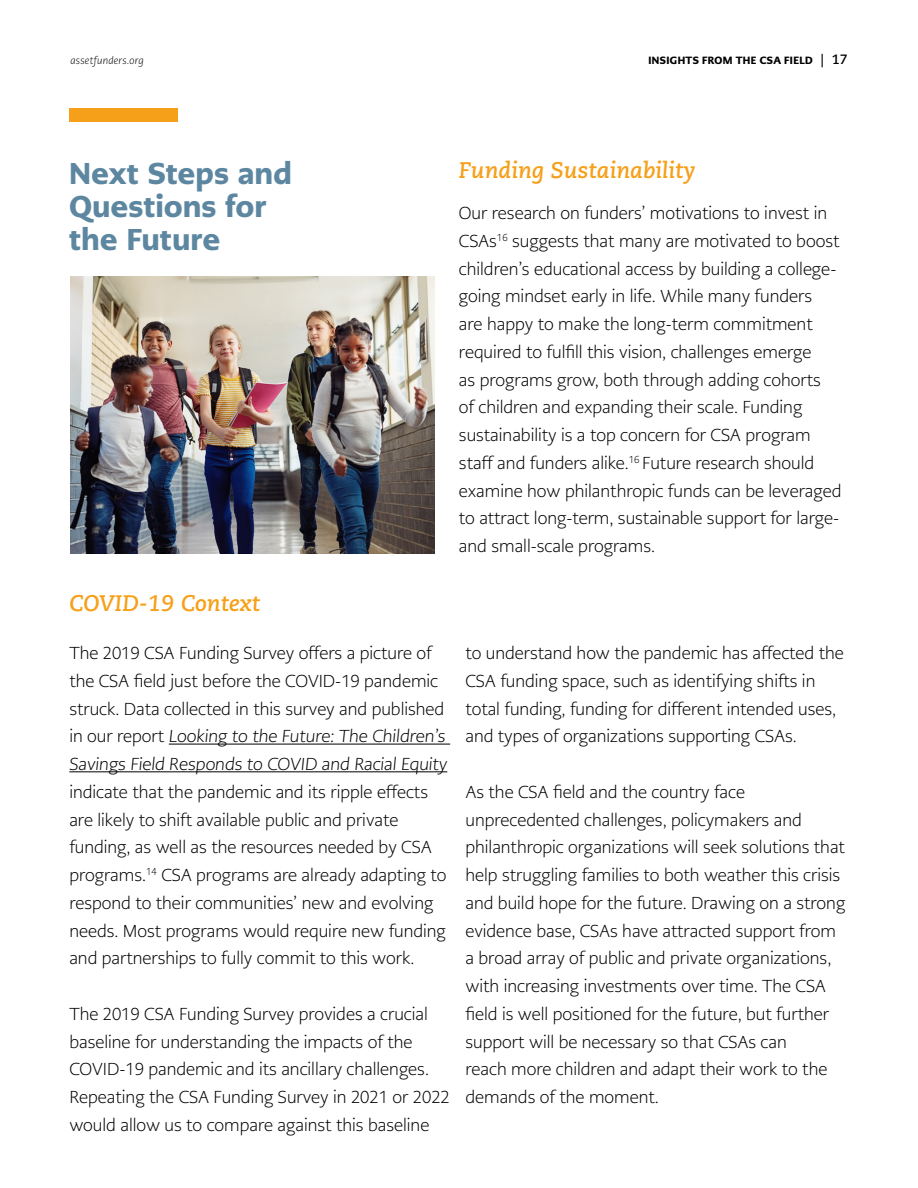
<style>
.page{position:relative;width:918px;height:1188px;background:#fff}
.page>*{position:absolute;margin:0;border:0;box-sizing:border-box;transform-origin:0 0}
.t1{font:900 30px/33px "PMN Caecilia Sans Head";letter-spacing:.02em;color:#5d87a1}
.t2{font:italic 700 22.5px "Caecilia";color:#f6a01a}
.t3{font:300 17.25px/27.8px "PMN Caecilia Sans Head";color:#000}
.t4{font:900 10.5px "PMN Caecilia Sans Head";letter-spacing:.035em;color:#000}
.t5{font:italic 300 10.5px "PMN Caecilia Sans Head";letter-spacing:.03em;color:#000}
.s1{font-family:"Caecilia";font-weight:700;font-size:13.5px}
.s2{font-style:italic}
</style>
<div class="page">
<hr style="left:169px;top:744px;width:281px;height:1px;background:#000">
<hr style="left:69px;top:771px;width:378px;height:1px;background:#000">
<div style="left:69px;top:108px;width:108px;height:14px;background:#f6a01a"></div>
<img style="left:70px;top:276px;width:364px;height:278px">
<p class="t5" style="left:70px;top:54px;width:75px">assetfunders.org</p>
<p class="t4" style="left:648px;top:53px;width:201px">INSIGHTS FROM THE CSA FIELD <span class="s1">| 17</span></p>
<h1 class="t1" style="left:69px;top:157px;width:224px">Next Steps and<br>Questions for the Future</h1>
<h2 class="t2" style="left:459px;top:157px;width:238px">Funding Sustainability</h2>
<p class="t3" style="left:459px;top:199px;width:384px">Our research on funders’ motivations to invest in CSAs<sup>16</sup> suggests that many are motivated to boost children’s educational access by building a college&shy;going mindset early in life. While many funders<br>are happy to make the long-term commitment required to fulfill this vision, challenges emerge<br>as programs grow, both through adding cohorts<br>of children and expanding their scale. Funding sustainability is a top concern for CSA program staff and funders alike.<sup>16</sup> Future research should examine how philanthropic funds can be leveraged to attract long-term, sustainable support for large&shy;and small-scale programs.</p>
<h2 class="t2" style="left:69px;top:590px;width:192px">COVID-19 Context</h2>
<p class="t3" style="left:69px;top:639px;width:379px">The 2019 CSA Funding Survey offers a picture of the CSA field just before the COVID-19 pandemic struck. Data collected in this survey and published in our report <span class="s2">Looking to the Future: The Children’s Savings Field Responds to COVID and Racial Equity</span></p>
<p class="t3" style="left:69px;top:778px;width:379px">indicate that the pandemic and its ripple effects are likely to shift available public and private funding, as well as the resources needed by CSA programs.<sup>14</sup> CSA programs are already adapting to respond to their communities’ new and evolving needs. Most programs would require new funding and partnerships to fully commit to this work.</p>
<p class="t3" style="left:69px;top:1000px;width:382px">The 2019 CSA Funding Survey provides a crucial baseline for understanding the impacts of the COVID-19 pandemic and its ancillary challenges.<br>Repeating the CSA Funding Survey in 2021 or 2022 would allow us to compare against this baseline</p>
<p class="t3" style="left:465px;top:639px;width:380px">to understand how the pandemic has affected the CSA funding space, such as identifying shifts in total funding, funding for different intended uses, and types of organizations supporting CSAs.</p>
<p class="t3" style="left:465px;top:778px;width:381px">As the CSA field and the country face unprecedented challenges, policymakers and philanthropic organizations will seek solutions that help struggling families to both weather this crisis and build hope for the future. Drawing on a strong evidence base, CSAs have attracted support from a broad array of public and private organizations, with increasing investments over time. The CSA field is well positioned for the future, but further support will be necessary so that CSAs can<br>reach more children and adapt their work to the demands of the moment.</p>
</div>
